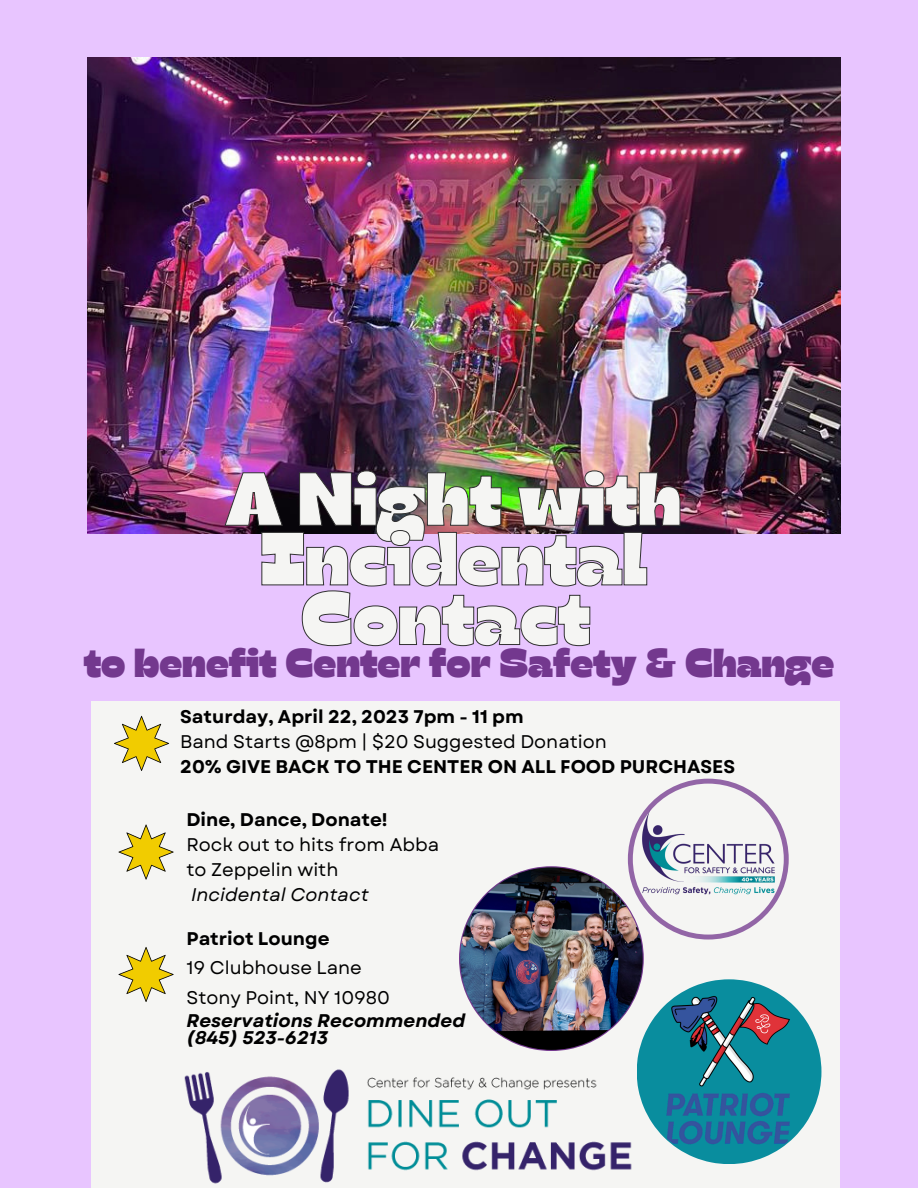
<style>
.page{position:relative;width:918px;height:1188px;background:#e8c5ff}
.page>*{position:absolute;margin:0;border:0;box-sizing:border-box;transform-origin:0 0}
.t1{font:75px/59.7px "Gulfs Display";color:#f5f5f3;text-align:center}
.t2{font:40.5px "Gulfs Display";color:#73388e}
.t3{font:18.3px/29.2px "Garet";color:#000}
.t4{font:700 18.3px "Garet";color:#000}
.t5{font:italic 700 18.3px/16.8px "Garet";color:#000}
.t6{font:italic 18.3px "Garet";color:#000}
</style>
<div class="page">
<img style="left:88px;top:57px;width:752px;height:476px">
<div style="left:92px;top:701px;width:748px;height:487px;background:#f5f5f3"></div>
<svg style="left:119px;top:947px;width:55px;height:55px;background:#e3d68b"></svg>
<img style="left:459px;top:779px;width:362px;height:385px">
<img style="left:224px;top:470px;width:457px;height:177px">
<img style="left:141px;top:1068px;width:536px;height:120px">
<svg style="left:119px;top:825px;width:55px;height:55px;background:#e3d68b"></svg>
<svg style="left:114px;top:716px;width:55px;height:55px;background:#e3d68b"></svg>
<h1 class="t1" style="left:226px;top:465px;width:457px">A Night with<br>Incidental<br>Contact</h1>
<h2 class="t2" style="left:84px;top:637px;width:752px">to benefit Center for Safety &amp; Change</h2>
<p class="t4" style="left:180px;top:704px;width:345px">Saturday, April 22, 2023 7pm - 11 pm</p>
<p class="t3" style="left:180px;top:727px;width:428px">Band Starts @8pm | $20 Suggested Donation</p>
<p class="t4" style="left:180px;top:753px;width:556px">20% GIVE BACK TO THE CENTER ON ALL FOOD PURCHASES</p>
<p class="t4" style="left:186px;top:807px;width:203px">Dine, Dance, Donate!</p>
<p class="t3" style="left:186px;top:832px;width:254px;line-height:24.8px">Rock out to hits from Abba to Zeppelin with</p>
<p class="t6" style="left:191px;top:881px;width:179px">Incidental Contact</p>
<p class="t4" style="left:186px;top:925px;width:145px">Patriot Lounge</p>
<p class="t3" style="left:186px;top:953px;width:205px">19 Clubhouse Lane<br>Stony Point, NY 10980</p>
<p class="t5" style="left:186px;top:1012px;width:280px">Reservations Recommended (845) 523-6213</p>
</div>
